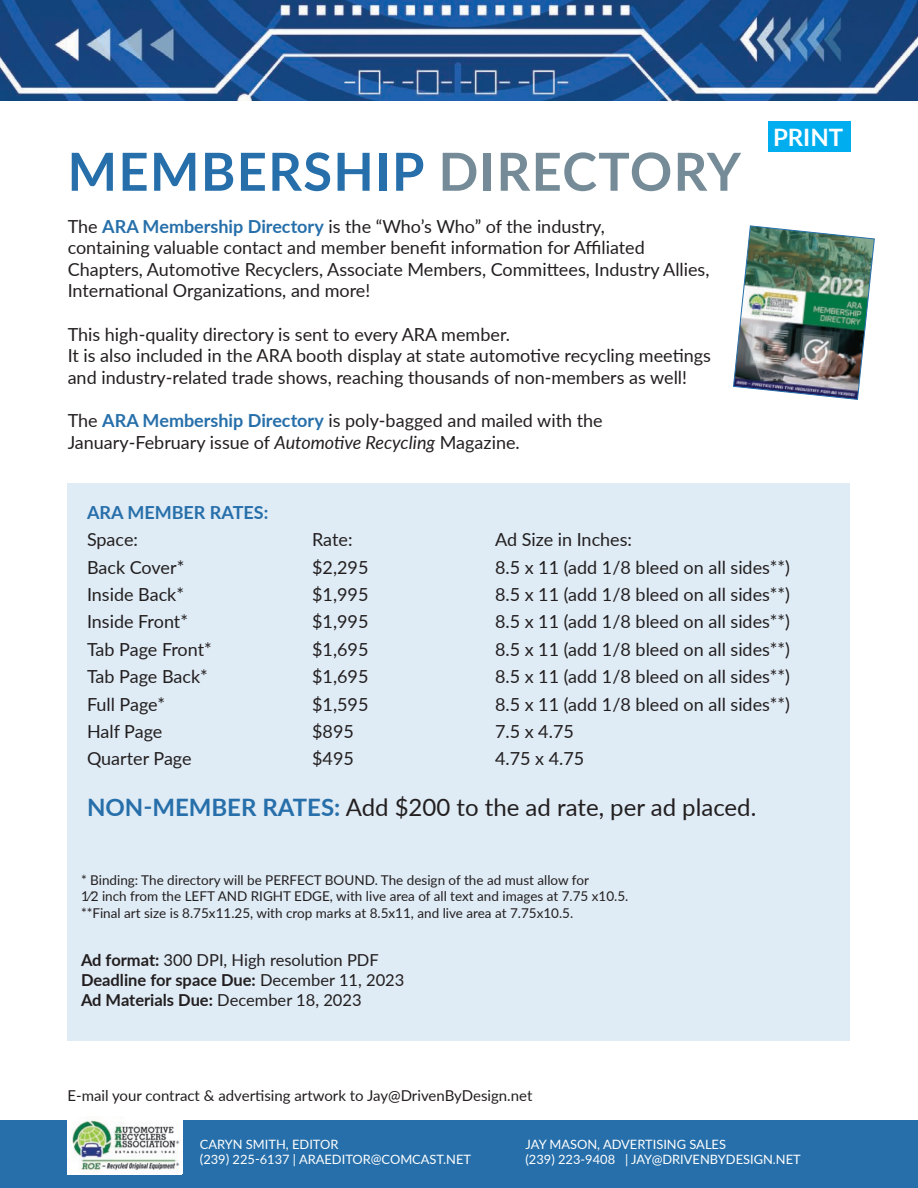
<style>
.page{position:relative;width:918px;height:1188px;background:#fff}
.page>*{position:absolute;margin:0;border:0;box-sizing:border-box;transform-origin:0 0}
.t1{font:700 52.5px "Lato";letter-spacing:.025em;color:#266faa}
.t2{font:24px "Lato";color:#231f20}
.t3{font:700 24px "Lato";color:#fff}
.t4{font:18px/21.6px "Lato";color:#231f20}
.t5{font:700 18px "Lato";color:#266faa}
.t6{font:16.5px/19.8px "Lato";color:#231f20}
.t7{font:15px "Lato";color:#231f20}
.t8{font:13.5px/16.2px "Lato";color:#231f20}
.t9{font:12.9px/15.5px "Lato";color:#fff}
.s1{color:#758c98}
.s2{font-weight:700;color:#266faa}
.s3{font-style:italic}
.s4{font-weight:700}
</style>
<div class="page">
<div style="left:0;top:1120px;width:918px;height:68px;background:#266faa"></div>
<img style="left:68px;top:1117px;width:114px;height:57px">
<div style="left:68px;top:483px;width:782px;height:558px;background:#dfebf5"></div>
<img style="left:733px;top:226px;width:142px;height:174px">
<img style="left:0;top:0;width:918px;height:101px">
<div style="left:768px;top:122px;width:82px;height:30px;background:#00aeef"></div>
<h1 class="t1" style="left:68px;top:133px;width:675px">MEMBERSHIP <span class="s1">DIRECTORY</span></h1>
<p class="t4" style="left:68px;top:215px;width:643px">The <span class="s2">ARA Membership Directory</span> is the “Who’s Who” of the industry,<br>containing valuable contact and member benefit information for Affiliated Chapters, Automotive Recyclers, Associate Members, Committees, Industry Allies, International Organizations, and more!</p>
<p class="t4" style="left:68px;top:323px;width:645px">This high-quality directory is sent to every ARA member.<br>It is also included in the ARA booth display at state automotive recycling meetings and industry-related trade shows, reaching thousands of non-members as well!</p>
<p class="t4" style="left:68px;top:409px;width:537px">The <span class="s2">ARA Membership Directory</span> is poly-bagged and mailed with the<br>January-February issue of <span class="s3">Automotive Recycling</span> Magazine.</p>
<h2 class="t3" style="left:773px;top:119px;width:72px">PRINT</h2>
<p class="t5" style="left:87px;top:499px;width:183px">ARA MEMBER RATES:</p>
<p class="t4" style="left:87px;top:528px;width:53px">Space:</p>
<p class="t4" style="left:312px;top:528px;width:42px">Rate:</p>
<p class="t4" style="left:495px;top:528px;width:139px">Ad Size in Inches:</p>
<p class="t4" style="left:87px;top:556px;width:99px">Back Cover*</p>
<p class="t4" style="left:312px;top:556px;width:58px">$2,295</p>
<p class="t4" style="left:495px;top:556px;width:296px">8.5 x 11 (add 1/8 bleed on all sides**)</p>
<p class="t4" style="left:87px;top:583px;width:99px">Inside Back*</p>
<p class="t4" style="left:312px;top:583px;width:58px">$1,995</p>
<p class="t4" style="left:495px;top:583px;width:296px">8.5 x 11 (add 1/8 bleed on all sides**)</p>
<p class="t4" style="left:87px;top:610px;width:103px">Inside Front*</p>
<p class="t4" style="left:312px;top:610px;width:58px">$1,995</p>
<p class="t4" style="left:495px;top:610px;width:296px">8.5 x 11 (add 1/8 bleed on all sides**)</p>
<p class="t4" style="left:87px;top:638px;width:126px">Tab Page Front*</p>
<p class="t4" style="left:312px;top:638px;width:58px">$1,695</p>
<p class="t4" style="left:495px;top:638px;width:296px">8.5 x 11 (add 1/8 bleed on all sides**)</p>
<p class="t4" style="left:87px;top:665px;width:122px">Tab Page Back*</p>
<p class="t4" style="left:312px;top:665px;width:58px">$1,695</p>
<p class="t4" style="left:495px;top:665px;width:296px">8.5 x 11 (add 1/8 bleed on all sides**)</p>
<p class="t4" style="left:87px;top:692px;width:80px">Full Page*</p>
<p class="t4" style="left:312px;top:692px;width:58px">$1,595</p>
<p class="t4" style="left:495px;top:692px;width:296px">8.5 x 11 (add 1/8 bleed on all sides**)</p>
<p class="t4" style="left:87px;top:720px;width:77px">Half Page</p>
<p class="t4" style="left:312px;top:720px;width:43px">$895</p>
<p class="t4" style="left:495px;top:720px;width:80px">7.5 x 4.75</p>
<p class="t4" style="left:87px;top:747px;width:106px">Quarter Page</p>
<p class="t4" style="left:312px;top:747px;width:43px">$495</p>
<p class="t4" style="left:495px;top:747px;width:91px">4.75 x 4.75</p>
<h2 class="t2" style="left:87px;top:790px;width:671px"><span class="s2">NON-MEMBER RATES:</span> Add $200 to the ad rate, per ad placed.</h2>
<p class="t8" style="left:81px;top:872px;width:549px">* Binding: The directory will be PERFECT BOUND. The design of the ad must allow for<br>1⁄2 inch from the LEFT AND RIGHT EDGE, with live area of all text and images at 7.75 x10.5. **Final art size is 8.75x11.25, with crop marks at 8.5x11, and live area at 7.75x10.5.</p>
<p class="t6" style="left:81px;top:949px;width:325px"><span class="s4">Ad format:</span> 300 DPI, High resolution PDF<br><span class="s4">Deadline for space Due:</span> December 11, 2023<br><span class="s4">Ad Materials Due:</span> December 18, 2023</p>
<p class="t7" style="left:68px;top:1085px;width:466px">E-mail your contract &amp; advertising artwork to Jay@DrivenByDesign.net</p>
<p class="t9" style="left:200px;top:1136px;width:273px">CARYN SMITH, EDITOR<br>(239) 225-6137 | ARAEDITOR@COMCAST.NET</p>
<p class="t9" style="left:526px;top:1136px;width:277px">JAY MASON, ADVERTISING SALES<br>(239) 223-9408 | JAY@DRIVENBYDESIGN.NET</p>
</div>
